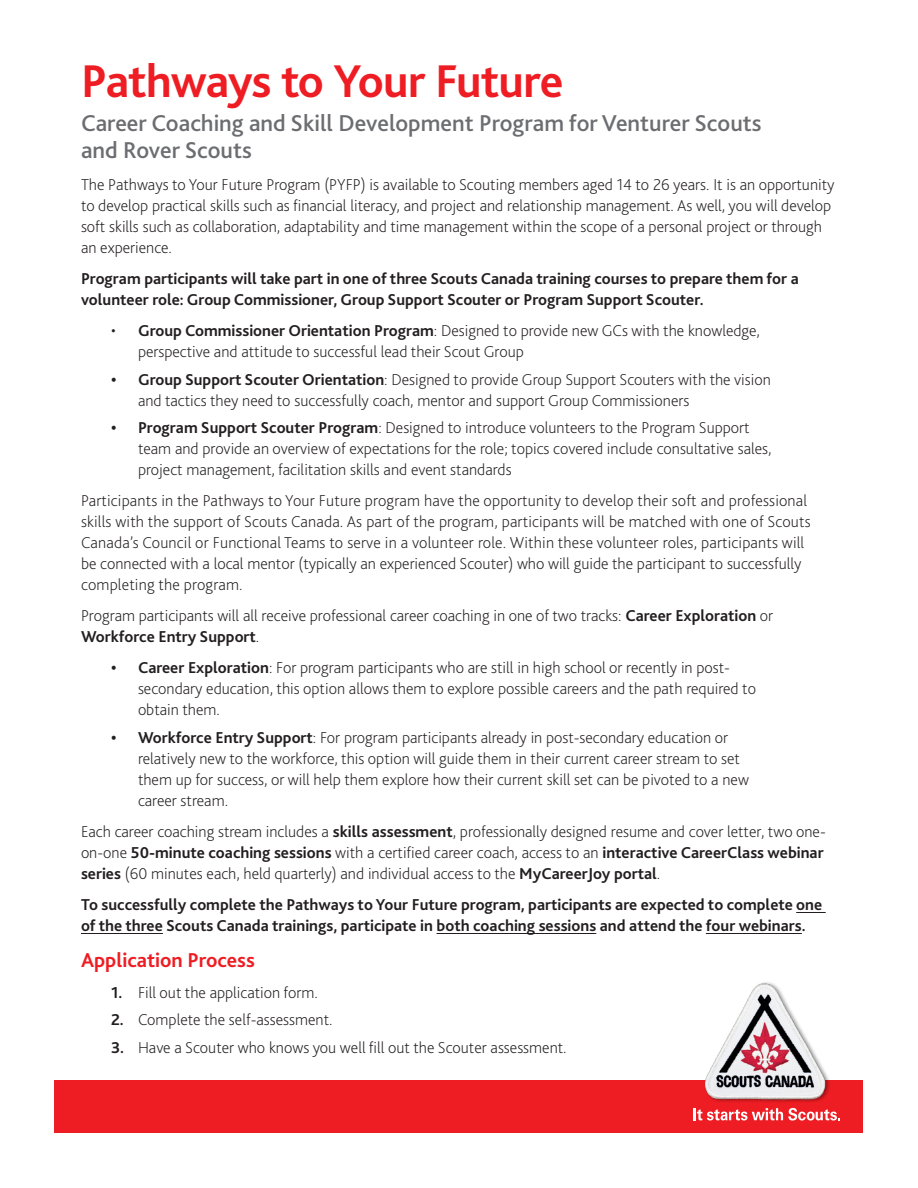
<style>
.page{position:relative;width:918px;height:1188px;background:#fff}
.page>*{position:absolute;margin:0;border:0;box-sizing:border-box;transform-origin:0 0}
.t1{font:700 48px "Bliss 2";letter-spacing:-.02em;color:#ee1d23}
.t2{font:500 24px/27px "Bliss 2";color:#6c6d70}
.Paragraph_Style_1{font:700 21px "Bliss 2";color:#ee1d23}
.Paragraph_Style_1-2{font:200 16.5px/21px "Bliss 2";color:#231f20}
.Paragraph_Style_1-3{font:700 16.5px/21px "Bliss 2";color:#231f20}
.s1{font-weight:700}
</style>
<div class="page">
<div style="left:55px;top:1081px;width:808px;height:52px;background:#ee1d23"></div>
<img style="left:691px;top:982px;width:149px;height:133px">
<svg style="left:694px;top:1108px;width:146px;height:13px"></svg>
<hr style="left:796px;top:912px;width:30px;height:1px;background:#231f20">
<hr style="left:81px;top:933px;width:82px;height:1px;background:#231f20">
<hr style="left:437px;top:933px;width:159px;height:1px;background:#231f20">
<hr style="left:706px;top:933px;width:96px;height:1px;background:#231f20">
<p class="t1" style="left:81px;top:51px;width:484px">Pathways to Your Future</p>
<p class="t2" style="left:81px;top:109px;width:682px">Career Coaching and Skill Development Program for Venturer Scouts and Rover Scouts</p>
<p class="Paragraph_Style_1-2" style="left:81px;top:173px;width:755px">The Pathways to Your Future Program (PYFP) is available to Scouting members aged 14 to 26 years. It is an opportunity to develop practical skills such as financial literacy, and project and relationship management. As well, you will develop soft skills such as collaboration, adaptability and time management within the scope of a personal project or through an experience.</p>
<p class="Paragraph_Style_1-3" style="left:81px;top:267px;width:719px">Program participants will take part in one of three Scouts Canada training courses to prepare them for a volunteer role: Group Commissioner, Group Support Scouter or Program Support Scouter.</p>
<p class="Paragraph_Style_1-2" style="left:138px;top:319px;width:624px;text-indent:-27px">• <span class="s1">Group Commissioner Orientation Program</span>: Designed to provide new GCs with the knowledge, perspective and attitude to successful lead their Scout Group</p>
<p class="Paragraph_Style_1-2" style="left:138px;top:368px;width:634px;text-indent:-27px"><span class="s1">• Group Support Scouter Orientation</span>: Designed to provide Group Support Scouters with the vision and tactics they need to successfully coach, mentor and support Group Commissioners</p>
<p class="Paragraph_Style_1-2" style="left:138px;top:417px;width:635px;text-indent:-27px"><span class="s1">• Program Support Scouter Program</span>: Designed to introduce volunteers to the Program Support team and provide an overview of expectations for the role; topics covered include consultative sales, project management, facilitation skills and event standards</p>
<p class="Paragraph_Style_1-2" style="left:81px;top:490px;width:731px">Participants in the Pathways to Your Future program have the opportunity to develop their soft and professional skills with the support of Scouts Canada. As part of the program, participants will be matched with one of Scouts Canada’s Council or Functional Teams to serve in a volunteer role. Within these volunteer roles, participants will be connected with a local mentor (typically an experienced Scouter) who will guide the participant to successfully completing the program.</p>
<p class="Paragraph_Style_1-2" style="left:81px;top:605px;width:694px">Program participants will all receive professional career coaching in one of two tracks: <span class="s1">Career Exploration</span> or<br><span class="s1">Workforce Entry Support</span>.</p>
<p class="Paragraph_Style_1-2" style="left:138px;top:657px;width:620px;text-indent:-27px"><span class="s1">• Career Exploration</span>: For program participants who are still in high school or recently in post&shy;secondary education, this option allows them to explore possible careers and the path required to obtain them.</p>
<p class="Paragraph_Style_1-2" style="left:138px;top:727px;width:613px;text-indent:-27px"><span class="s1">• Workforce Entry Support</span>: For program participants already in post-secondary education or relatively new to the workforce, this option will guide them in their current career stream to set them up for success, or will help them explore how their current skill set can be pivoted to a new career stream.</p>
<p class="Paragraph_Style_1-2" style="left:81px;top:821px;width:746px">Each career coaching stream includes a <span class="s1">skills assessment</span>, professionally designed resume and cover letter, two one&shy;on-one <span class="s1">50-minute coaching sessions</span> with a certified career coach, access to an <span class="s1">interactive CareerClass webinar series</span> (60 minutes each, held quarterly) and individual access to the <span class="s1">MyCareerJoy portal</span>.</p>
<p class="Paragraph_Style_1-3" style="left:81px;top:894px;width:743px">To successfully complete the Pathways to Your Future program, participants are expected to complete one of the three Scouts Canada trainings, participate in both coaching sessions and attend the four webinars.</p>
<p class="Paragraph_Style_1" style="left:81px;top:947px;width:175px">Application Process</p>
<p class="Paragraph_Style_1-2" style="left:111px;top:981px;width:209px"><span class="s1">1.</span> Fill out the application form.</p>
<p class="Paragraph_Style_1-2" style="left:111px;top:1009px;width:223px"><span class="s1">2.</span> Complete the self-assessment.</p>
<p class="Paragraph_Style_1-2" style="left:111px;top:1037px;width:457px"><span class="s1">3.</span> Have a Scouter who knows you well fill out the Scouter assessment.</p>
</div>
